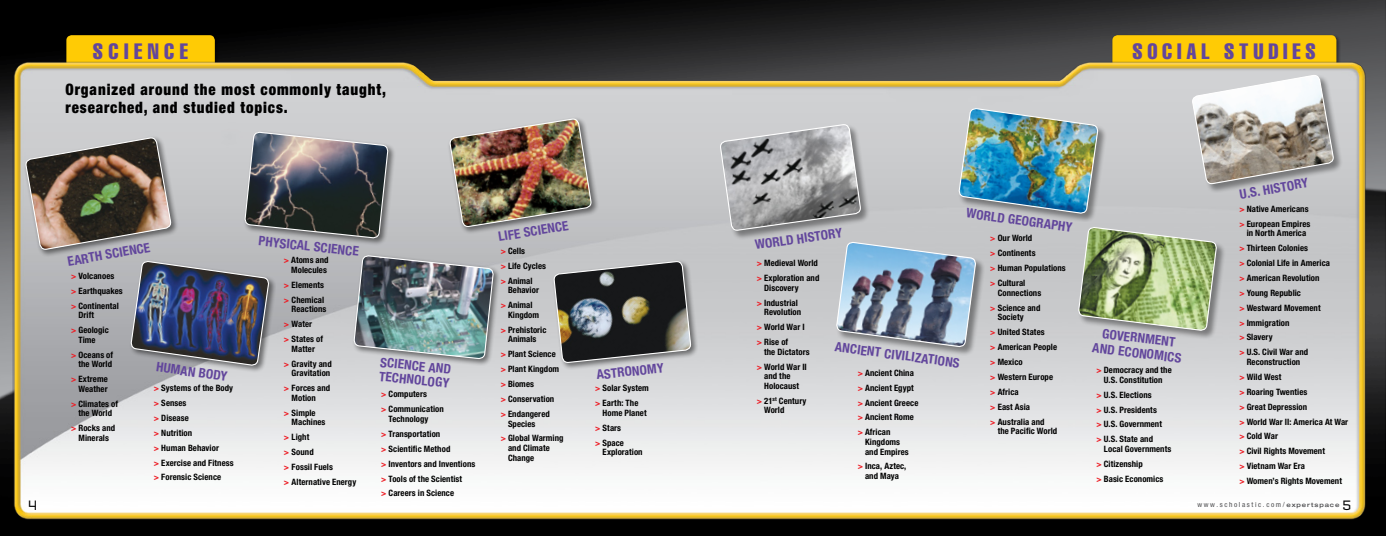
<style>
.page{position:relative;width:1386px;height:536px;background:#fff}
.page>*{position:absolute;margin:0;border:0;box-sizing:border-box;transform-origin:0 0}
.t1{font:extra-condensed 21.88px "Helvetica";letter-spacing:.22em;color:#62469c}
.t2{font:900 condensed 15.75px/17.5px "Helvetica Neue LT Std";letter-spacing:.06em;color:#000;scale:.95 1}
.t3{font:700 condensed 13.12px/14px "Helvetica Neue LT Std";color:#62469c}
.t4{font:13.12px "Armada";color:#000}
.t5{font:700 condensed 8.75px/14.9px "Helvetica Neue LT Std";letter-spacing:.005em;color:#000}
.t6{font:condensed 7px "Helvetica Neue LT Std";letter-spacing:.22em;color:#4d4d4f;scale:1.05 1}
.s1{color:#ed1c24}
.s2{font-weight:500;font-stretch:expanded;font-size:6.12px}
.s3{font-family:"Armada";font-stretch:normal;font-size:13.12px;color:#000}
</style>
<div class="page">
<img style="left:0;top:0;width:1386px;height:536px">
<div style="left:65px;top:34px;width:154px;height:38px;background:#000"></div>
<div style="left:66px;top:35px;width:149px;height:32px;background:#ffcb05;border-radius:5px"></div>
<div style="left:1111px;top:34px;width:230px;height:38px;background:#000;opacity:.45"></div>
<div style="left:1112px;top:35px;width:224px;height:32px;background:#ffcb05;border-radius:5px"></div>
<img style="left:12px;top:60px;width:1355px;height:462px">
<div style="left:836px;top:241px;width:149px;height:115px;background:#000;opacity:.4"></div>
<div style="left:1191px;top:74px;width:152px;height:119px;background:#000;opacity:.4"></div>
<div style="left:551px;top:258px;width:147px;height:112px;background:#000;opacity:.5"></div>
<img style="left:25px;top:118px;width:666px;height:270px">
<img style="left:720px;top:74px;width:614px;height:273px">
<h1 class="t1" style="left:93px;top:37px;width:96px">SCIENCE</h1>
<h1 class="t1" style="left:1132px;top:37px;width:184px">SOCIAL STUDIES</h1>
<h2 class="t2" style="left:66px;top:80px;width:339px">Organized around the most commonly taught, researched, and studied topics.</h2>
<h3 class="t3" style="left:67px;top:254px;width:14px;rotate:-10deg">Eart</h3>
<h3 class="t3" style="left:94px;top:249px;width:50px;rotate:-10deg">h Science</h3>
<p class="t5" style="left:71px;top:268px;width:53px"><span class="s1">&gt;</span> Volcanoes<br><span class="s1">&gt;</span> Earthquakes <span class="s1">&gt;</span> Continental</p>
<p class="t5" style="left:71px;top:307px;width:39px;text-indent:7px">Drift<br><span class="s1">&gt;</span> Geologic</p>
<p class="t5" style="left:71px;top:332px;width:44px;text-indent:7px">Time<br><span class="s1">&gt;</span> Oceans of</p>
<p class="t5" style="left:71px;top:356px;width:42px;text-indent:7px">the World <span class="s1">&gt;</span> Extreme</p>
<p class="t5" style="left:71px;top:381px;width:48px;text-align:center">Weather<br><span class="s1">&gt;</span> Climates of</p>
<p class="t5" style="left:71px;top:405px;width:46px;text-align:center">the World<br><span class="s1">&gt;</span> Rocks and</p>
<p class="t5" style="left:79px;top:430px;width:32px">Minerals</p>
<h3 class="t3" style="left:157px;top:359px;width:73px;rotate:8deg">huma n bod y</h3>
<p class="t5" style="left:154px;top:380px;width:81px"><span class="s1">&gt;</span> Systems of the Body <span class="s1">&gt;</span> Senses<br><span class="s1">&gt;</span> Disease<br><span class="s1">&gt;</span> Nutrition<br><span class="s1">&gt;</span> Human Behavior<br><span class="s1">&gt;</span> Exercise and Fitness <span class="s1">&gt;</span> Forensic Science</p>
<h3 class="t3" style="left:259px;top:233px;width:39px;rotate:6deg">Physical</h3>
<h3 class="t3" style="left:315px;top:239px;width:39px;rotate:6deg">Science</h3>
<p class="t5" style="left:284px;top:255px;width:46px;line-height:9.6px;text-align:right"><span class="s1">&gt;</span> Atoms and<br>Molecules</p>
<p class="t5" style="left:284px;top:277px;width:42px"><span class="s1">&gt;</span> Elements <span class="s1">&gt;</span> Chemical</p>
<p class="t5" style="left:284px;top:301px;width:44px;text-indent:8px">Reactions <span class="s1">&gt;</span> Water<br><span class="s1">&gt;</span> States of</p>
<p class="t5" style="left:284px;top:341px;width:49px;text-indent:8px">Matter<br><span class="s1">&gt;</span> Gravity and</p>
<p class="t5" style="left:284px;top:365px;width:48px;text-align:right">Gravitation<br><span class="s1">&gt;</span> Forces and</p>
<p class="t5" style="left:284px;top:390px;width:34px;text-align:right">Motion<br><span class="s1">&gt;</span> Simple</p>
<p class="t5" style="left:284px;top:414px;width:74px;text-indent:8px">Machines<br><span class="s1">&gt;</span> Light<br><span class="s1">&gt;</span> Sound<br><span class="s1">&gt;</span> Fossil Fuels<br><span class="s1">&gt;</span> Alternative Energy</p>
<h3 class="t3" style="left:381px;top:354px;width:72px;rotate:6deg">Science and<br>Tec hnolog</h3>
<p class="t5" style="left:381px;top:386px;width:64px"><span class="s1">&gt;</span> Computers<br><span class="s1">&gt;</span> Communication</p>
<p class="t5" style="left:381px;top:411px;width:96px;text-indent:7px">Technology<br><span class="s1">&gt;</span> Transportation<br><span class="s1">&gt;</span> Scientific Method<br><span class="s1">&gt;</span> Inventors and Inventions <span class="s1">&gt;</span> Tools of the Scientist<br><span class="s1">&gt;</span> Careers in Science</p>
<h3 class="t3" style="left:497px;top:229px;width:65px;rotate:-9deg">Life Science</h3>
<p class="t5" style="left:501px;top:243px;width:47px"><span class="s1">&gt;</span> Cells<br><span class="s1">&gt;</span> Life Cycles <span class="s1">&gt;</span> Animal</p>
<p class="t5" style="left:501px;top:283px;width:40px;text-indent:7px">Behavior <span class="s1">&gt;</span> Animal</p>
<p class="t5" style="left:501px;top:307px;width:47px;text-align:center">Kingdom<br><span class="s1">&gt;</span> Prehistoric</p>
<p class="t5" style="left:501px;top:332px;width:60px;text-indent:7px">Animals<br><span class="s1">&gt;</span> Plant Science <span class="s1">&gt;</span> Plant Kingdom <span class="s1">&gt;</span> Biomes<br><span class="s1">&gt;</span> Conservation <span class="s1">&gt;</span> Endangered</p>
<p class="t5" style="left:501px;top:416px;width:64px;text-indent:7px">Species<br><span class="s1">&gt;</span> Global Warming</p>
<p class="t5" style="left:508px;top:443px;width:43px;line-height:9.6px">and Climate<br>Change</p>
<h3 class="t3" style="left:596px;top:367px;width:15px;rotate:-6deg">Astro</h3>
<h3 class="t3" style="left:631px;top:364px;width:33px;rotate:-6deg">nom y</h3>
<p class="t5" style="left:595px;top:380px;width:55px"><span class="s1">&gt;</span> Solar System <span class="s1">&gt;</span> Earth: The</p>
<p class="t5" style="left:595px;top:405px;width:53px;text-indent:7px">Home Planet <span class="s1">&gt;</span> Stars<br><span class="s1">&gt;</span> Space</p>
<p class="t5" style="left:603px;top:444px;width:42px">Exploration</p>
<h3 class="t3" style="left:967px;top:205px;width:18px;rotate:8deg">World</h3>
<h3 class="t3" style="left:1009px;top:211px;width:15px;rotate:8deg">Geograp</h3>
<h3 class="t3" style="left:754px;top:237px;width:11px;rotate:-8deg">world</h3>
<h3 class="t3" style="left:796px;top:232px;width:19px;rotate:-8deg">Histor</h3>
<p class="t5" style="left:990px;top:231px;width:77px"><span class="s1">&gt;</span> Our World<br><span class="s1">&gt;</span> Continents<br><span class="s1">&gt;</span> Human Populations <span class="s1">&gt;</span> Cultural</p>
<p class="t5" style="left:990px;top:285px;width:52px;text-align:right">Connections <span class="s1">&gt;</span> Science and</p>
<p class="t5" style="left:990px;top:309px;width:68px;text-indent:7px">Society<br><span class="s1">&gt;</span> United States<br><span class="s1">&gt;</span> American People <span class="s1">&gt;</span> Mexico<br><span class="s1">&gt;</span> Western Europe <span class="s1">&gt;</span> Africa<br><span class="s1">&gt;</span> East Asia<br><span class="s1">&gt;</span> Australia and</p>
<p class="t5" style="left:998px;top:423px;width:61px">the Pacific World</p>
<p class="t5" style="left:757px;top:255px;width:64px"><span class="s1">&gt;</span> Medieval World <span class="s1">&gt;</span> Exploration and</p>
<p class="t5" style="left:757px;top:280px;width:43px;text-align:right">Discovery <span class="s1">&gt;</span> Industrial</p>
<p class="t5" style="left:757px;top:304px;width:48px;text-indent:7px">Revolution <span class="s1">&gt;</span> World War I <span class="s1">&gt;</span> Rise of</p>
<p class="t5" style="left:757px;top:344px;width:54px;text-indent:7px">the Dictators <span class="s1">&gt;</span> World War II</p>
<p class="t5" style="left:764px;top:371px;width:36px;line-height:9.6px">and the<br>Holocaust</p>
<p class="t5" style="left:764px;top:395px;width:44px;line-height:9.6px;text-indent:-7px"><span class="s1">&gt;</span> 21<sup>st</sup> Century<br>World</p>
<h3 class="t3" style="left:836px;top:339px;width:126px;rotate:8deg">Ancient Civil izat ions</h3>
<p class="t5" style="left:858px;top:365px;width:62px"><span class="s1">&gt;</span> Ancient China <span class="s1">&gt;</span> Ancient Egypt <span class="s1">&gt;</span> Ancient Greece <span class="s1">&gt;</span> Ancient Rome <span class="s1">&gt;</span> African</p>
<p class="t5" style="left:865px;top:436px;width:45px;line-height:9.6px">Kingdoms and Empires</p>
<p class="t5" style="left:858px;top:461px;width:50px;line-height:9.6px;text-align:center"><span class="s1">&gt;</span> Inca, Aztec, and Maya</p>
<h3 class="t3" style="left:1103px;top:326px;width:15px;rotate:7deg">Gover</h3>
<h3 class="t3" style="left:1095px;top:325px;width:83px;line-height:14.9px;text-align:right;rotate:7deg">nme nt<br>and Eco nom ics</h3>
<p class="t5" style="left:1097px;top:365px;width:77px;line-height:9.6px;text-align:center"><span class="s1">&gt;</span> Democracy and the<br>U.S. Constitution</p>
<p class="t5" style="left:1097px;top:387px;width:67px"><span class="s1">&gt;</span> U.S. Elections<br><span class="s1">&gt;</span> U.S. Presidents <span class="s1">&gt;</span> U.S. Government <span class="s1">&gt;</span> U.S. State and</p>
<p class="t5" style="left:1097px;top:441px;width:76px;text-indent:7px">Local Governments <span class="s1">&gt;</span> Citizenship<br><span class="s1">&gt;</span> Basic Economics</p>
<h3 class="t3" style="left:1239px;top:187px;width:42px;rotate:-10deg">U.S. Histor</h3>
<p class="t5" style="left:1239px;top:201px;width:73px"><span class="s1">&gt;</span> Native Americans <span class="s1">&gt;</span> European Empires</p>
<p class="t5" style="left:1239px;top:225px;width:92px;text-indent:7px">in North America<br><span class="s1">&gt;</span> Thirteen Colonies<br><span class="s1">&gt;</span> Colonial Life in America <span class="s1">&gt;</span> American Revolution<br><span class="s1">&gt;</span> Young Republic<br><span class="s1">&gt;</span> Westward Movement<br><span class="s1">&gt;</span> Immigration<br><span class="s1">&gt;</span> Slavery<br><span class="s1">&gt;</span> U.S. Civil War and</p>
<p class="t5" style="left:1239px;top:354px;width:110px;text-indent:7px">Reconstruction<br><span class="s1">&gt;</span> Wild West<br><span class="s1">&gt;</span> Roaring Twenties<br><span class="s1">&gt;</span> Great Depression<br><span class="s1">&gt;</span> World War II : America At War <span class="s1">&gt;</span> Cold War<br><span class="s1">&gt;</span> Civil Rights Movement<br><span class="s1">&gt;</span> Vietnam War Era<br><span class="s1">&gt;</span> Women’s Rights Movement</p>
<h3 class="t4" style="left:28px;top:498px;width:11px">4</h3>
<p class="t6" style="left:1197px;top:500px;width:148px">www.scholastic.com/<span class="s2">expertspace</span> <span class="s3">5</span></p>
</div>
